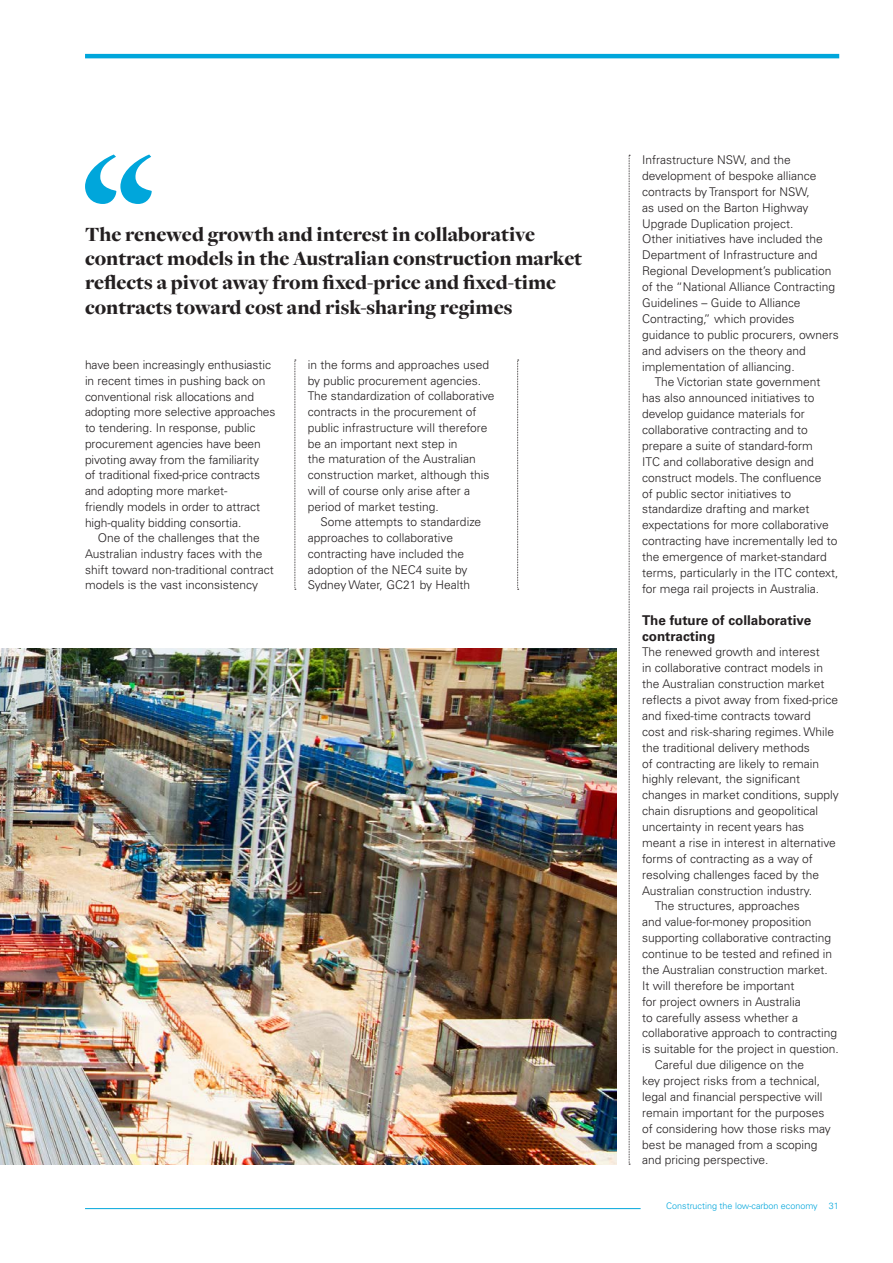
<style>
.page{position:relative;width:893px;height:1263px;background:#fff}
.page>*{position:absolute;margin:0;border:0;box-sizing:border-box;transform-origin:0 0}
.QUOTES_-_Pull_Out_Quote{font:900 21px/24px "Freight Disp Pro";color:#231f20}
.GENERAL_-_Subhead{font:700 13.5px/15.9px "Univers LT Pro 65";color:#231f20}
.GENERAL_-_Body_Copy_-_Indent{font:300 12px/15.9px "Univers LT Pro 45";color:#231f20}
.GENERAL_-_Body_Copy_-_No_Indent___No_Dro{font:300 12px/15.9px "Univers LT Pro 45";color:#231f20}
.t1{font:300 9px "Univers LT Pro 45";color:#00a6db}
</style>
<div class="page">
<hr style="left:85px;top:1208px;width:556px;height:1px;background:#00a6db">
<hr style="left:85px;top:54px;width:754px;height:4px;background:#00a6db">
<svg style="left:295px;top:360px;width:1px;height:230px"></svg>
<img style="left:0;top:648px;width:616px;height:516px">
<svg style="left:85px;top:154px;width:67px;height:50px"></svg>
<svg style="left:517px;top:360px;width:2px;height:230px"></svg>
<svg style="left:629px;top:155px;width:1px;height:1010px"></svg>
<p class="QUOTES_-_Pull_Out_Quote" style="left:85px;top:222px;width:499px">The renewed growth and interest in collaborative contract models in the Australian construction market reflects a pivot away from fixed-price and fixed-time contracts toward cost and risk-sharing regimes</p>
<p class="GENERAL_-_Body_Copy_-_Indent" style="left:85px;top:357px;width:192px">have been increasingly enthusiastic in recent times in pushing back on conventional risk allocations and adopting more selective approaches to tendering. In response, public procurement agencies have been pivoting away from the familiarity<br>of traditional fixed-price contracts and adopting more market-<br>friendly models in order to attract high-quality bidding consortia.</p>
<p class="GENERAL_-_Body_Copy_-_Indent" style="left:85px;top:530px;width:190px;text-indent:13px">One of the challenges that the Australian industry faces with the shift toward non-traditional contract models is the vast inconsistency</p>
<p class="GENERAL_-_Body_Copy_-_Indent" style="left:308px;top:357px;width:188px">in the forms and approaches used by public procurement agencies.<br>The standardization of collaborative contracts in the procurement of public infrastructure will therefore be an important next step in<br>the maturation of the Australian construction market, although this will of course only arise after a period of market testing.</p>
<p class="GENERAL_-_Body_Copy_-_Indent" style="left:308px;top:514px;width:175px;text-indent:13px">Some attempts to standardize approaches to collaborative contracting have included the adoption of the NEC4 suite by<br>Sydney Water, GC21 by Health</p>
<p class="GENERAL_-_Body_Copy_-_Indent" style="left:642px;top:152px;width:198px">Infrastructure NSW, and the development of bespoke alliance contracts by Transport for NSW,<br>as used on the Barton Highway<br>Upgrade Duplication project.<br>Other initiatives have included the<br>Department of Infrastructure and<br>Regional Development’s publication of the “National Alliance Contracting<br>Guidelines – Guide to Alliance<br>Contracting,” which provides guidance to public procurers, owners and advisers on the theory and implementation of alliancing.</p>
<p class="GENERAL_-_Body_Copy_-_Indent" style="left:642px;top:374px;width:198px;text-indent:13px">The Victorian state government has also announced initiatives to develop guidance materials for collaborative contracting and to prepare a suite of standard-form<br>ITC and collaborative design and construct models. The confluence<br>of public sector initiatives to standardize drafting and market expectations for more collaborative contracting have incrementally led to the emergence of market-standard terms, particularly in the ITC context, for mega rail projects in Australia.</p>
<p class="GENERAL_-_Subhead" style="left:642px;top:612px;width:171px">The future of collaborative contracting</p>
<p class="GENERAL_-_Body_Copy_-_No_Indent___No_Dro" style="left:642px;top:644px;width:198px">The renewed growth and interest<br>in collaborative contract models in the Australian construction market reflects a pivot away from fixed-price and fixed-time contracts toward<br>cost and risk-sharing regimes. While the traditional delivery methods<br>of contracting are likely to remain highly relevant, the significant changes in market conditions, supply chain disruptions and geopolitical uncertainty in recent years has meant a rise in interest in alternative forms of contracting as a way of resolving challenges faced by the Australian construction industry.</p>
<p class="GENERAL_-_Body_Copy_-_Indent" style="left:642px;top:898px;width:198px;text-indent:13px">The structures, approaches<br>and value-for-money proposition supporting collaborative contracting continue to be tested and refined in the Australian construction market.<br>It will therefore be important<br>for project owners in Australia<br>to carefully assess whether a collaborative approach to contracting is suitable for the project in question.</p>
<p class="GENERAL_-_Body_Copy_-_Indent" style="left:642px;top:1057px;width:190px;text-indent:13px">Careful due diligence on the<br>key project risks from a technical, legal and financial perspective will remain important for the purposes of considering how those risks may best be managed from a scoping and pricing perspective.</p>
<p class="t1" style="left:666px;top:1200px;width:153px">Constructing the low-carbon economy</p>
<p class="t1" style="left:829px;top:1200px;width:12px">31</p>
</div>
